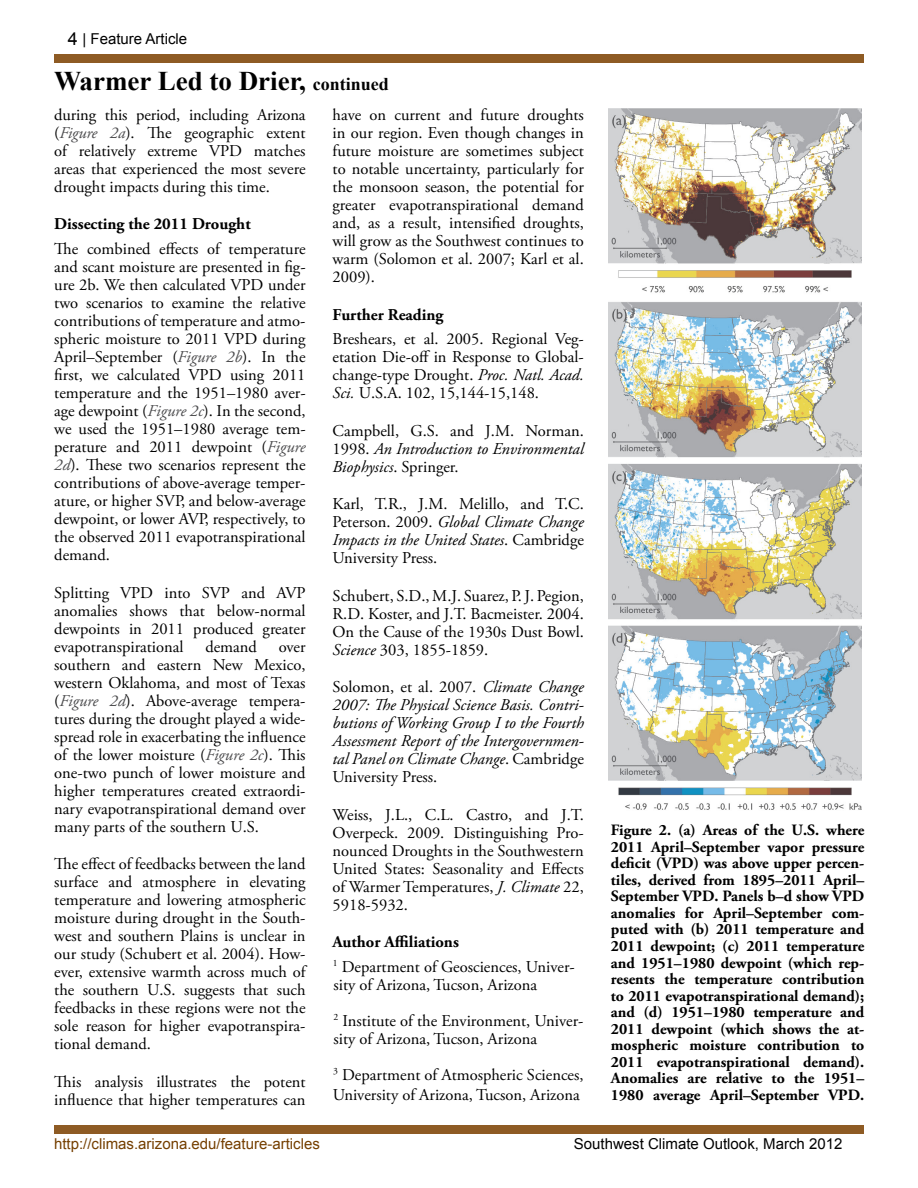
<style>
.page{position:relative;width:918px;height:1188px;background:#fff}
.page>*{position:absolute;margin:0;border:0;box-sizing:border-box;transform-origin:0 0}
.t1{font:700 27px "Times New Roman";color:#000}
.t2{font:16.5px/18px "Adobe Garamond Pro";color:#000;text-align:justify}
.t3{font:italic 16.5px/18px "Adobe Garamond Pro";color:#000;text-align:justify}
.t4{font:700 16.5px "Adobe Garamond Pro";color:#000}
.t5{font:700 15.75px/16.5px "Adobe Garamond Pro";color:#000;text-align:justify}
.t6{font:15px "Arial";color:#000}
.t7{font:15px "Arial";color:#753f00}
.s1{font-size:18px}
.s2{font-style:italic;color:#4d4d4f}
.s3{font-style:italic}
.s4{font-style:normal}
.s5{font-weight:700}
</style>
<div class="page">
<div style="left:54px;top:1125px;width:810px;height:9px;background:#8e5b24"></div>
<div style="left:54px;top:54px;width:810px;height:9px;background:#8e5b24"></div>
<img style="left:608px;top:108px;width:254px;height:702px">
<p class="t6" style="left:68px;top:29px;width:121px"><span class="s1">4</span> | Feature Article</p>
<h1 class="t1" style="left:54px;top:63px;width:336px">Warmer Led to Drier, <span class="s1">continued</span></h1>
<p class="t2" style="left:54px;top:106px;width:253px">during this period, including Arizona (<span class="s2">Figure 2a</span>). The geographic extent of relatively extreme VPD matches areas that experienced the most severe drought impacts during this time.</p>
<p class="t4" style="left:54px;top:215px;width:198px">Dissecting the 2011 Drought</p>
<p class="t2" style="left:54px;top:241px;width:253px">The combined effects of temperature and scant moisture are presented in fig&shy;ure 2b. We then calculated VPD under two scenarios to examine the relative contributions of temperature and atmo&shy;spheric moisture to 2011 VPD during April–September (<span class="s2">Figure 2b</span>). In the first, we calculated VPD using 2011 temperature and the 1951–1980 aver&shy;age dewpoint (<span class="s2">Figure 2c</span>). In the second, we used the 1951–1980 average tem&shy;perature and 2011 dewpoint (<span class="s2">Figure 2d</span>). These two scenarios represent the contributions of above-average temper&shy;ature, or higher SVP, and below-average dewpoint, or lower AVP, respectively, to the observed 2011 evapotranspirational demand.</p>
<p class="t2" style="left:54px;top:584px;width:253px">Splitting VPD into SVP and AVP anomalies shows that below-normal dewpoints in 2011 produced greater evapotranspirational</p>
<p class="t2" style="left:333px;top:106px;width:253px">have on current and future droughts in our region. Even though changes in future moisture are sometimes subject to notable uncertainty, particularly for the monsoon season, the potential for greater evapotranspirational demand and, as a result, intensified droughts, will grow as the Southwest continues to warm (Solomon et al. 2007; Karl et al.<br>2009).</p>
<p class="t4" style="left:333px;top:305px;width:112px">Further Reading</p>
<p class="t2" style="left:333px;top:331px;width:253px">Breshears, et al. 2005. Regional Veg&shy;etation Die-off in Response to Global&shy;change-type Drought. <span class="s3">Proc. Natl. Acad.<br>Sci.</span> U.S.A. 102, 15,144-15,148.</p>
<p class="t2" style="left:333px;top:422px;width:253px">Campbell, G.S. and J.M. Norman.<br>1998. <span class="s3">An Introduction to Environmental Biophysics</span>. Springer.</p>
<p class="t2" style="left:333px;top:496px;width:253px">Karl, T.R., J.M. Melillo, and T.C.<br>Peterson. 2009. <span class="s3">Global Climate Change Impacts in the United States</span>. Cambridge University Press.</p>
<p class="t2" style="left:333px;top:587px;width:253px">Schubert, S.D., M.J. Suarez, P. J. Pegion, R.D. Koster, and J.T. Bacmeister. 2004.<br>On the Cause of the 1930s Dust Bowl.<br><span class="s3">Science</span> 303, 1855-1859.</p>
<p class="t3" style="left:333px;top:679px;width:253px"><span class="s4">Solomon, et al. 2007.</span> Climate Change 2007: The Physical Science Basis. Contri&shy;butions of Working Group I to the Fourth Assessment Report of the Intergovernmen&shy;tal Panel on Climate Change<span class="s4">. Cambridge University Press.</span></p>
<p class="t2" style="left:333px;top:806px;width:253px">Weiss, J.L., C.L. Castro, and J.T.<br>Overpeck. 2009. Distinguishing Pro&shy;nounced Droughts in the Southwestern United States: Seasonality and Effects of Warmer Temperatures, <span class="s3">J. Climate</span> 22, 5918-5932.</p>
<p class="t2" style="left:333px;top:930px;width:244px;line-height:24.6px"><span class="s5">Author Affiliations<br></span><sup>1</sup> Department of Geosciences, Univer-</p>
<p class="t2" style="left:333px;top:967px;width:252px;line-height:36px">sity of Arizona, Tucson, Arizona<br><sup>2</sup> Institute of the Environment, Univer-</p>
<p class="t2" style="left:333px;top:1021px;width:252px;line-height:36px">sity of Arizona, Tucson, Arizona<br><sup>3</sup> Department of Atmospheric Sciences,</p>
<p class="t2" style="left:333px;top:1086px;width:249px">University of Arizona, Tucson, Arizona</p>
<p class="t2" style="left:205px;top:638px;width:53px">demand</p>
<p class="t2" style="left:54px;top:638px;width:253px;text-indent:224px">over southern and eastern New Mexico, western Oklahoma, and most of Texas (<span class="s2">Figure 2d</span>). Above-average tempera&shy;tures during the drought played a wide&shy;spread role in exacerbating the influence of the lower moisture (<span class="s2">Figure 2c</span>). This one-two punch of lower moisture and higher temperatures created extraordi&shy;nary evapotranspirational demand over many parts of the southern U.S.</p>
<p class="t2" style="left:54px;top:856px;width:253px">The effect of feedbacks between the land surface and atmosphere in elevating temperature and lowering atmospheric moisture during drought in the South&shy;west and southern Plains is unclear in our study (Schubert et al. 2004). How&shy;ever, extensive warmth across much of the southern U.S. suggests that such feedbacks in these regions were not the sole reason for higher evapotranspira&shy;tional demand.</p>
<p class="t2" style="left:54px;top:1073px;width:253px">This analysis illustrates the potent influence that higher temperatures can</p>
<p class="t5" style="left:611px;top:823px;width:255px">Figure 2. (a) Areas of the U.S. where 2011 April–September vapor pressure deficit (VPD) was above upper percen&shy;tiles, derived from 1895–2011 April– September VPD. Panels b–d show VPD anomalies for April–September com&shy;puted with (b) 2011 temperature and 2011 dewpoint; (c) 2011 temperature and 1951–1980 dewpoint (which rep&shy;resents the temperature contribution to 2011 evapotranspirational demand); and (d) 1951–1980 temperature and 2011 dewpoint (which shows the at&shy;mospheric moisture contribution to 2011 evapotranspirational demand).<br>Anomalies are relative to the 1951– 1980 average April–September VPD.</p>
<p class="t7" style="left:54px;top:1134px;width:267px">http://climas.arizona.edu/feature-articles</p>
<p class="t6" style="left:574px;top:1134px;width:270px">Southwest Climate Outlook, March 2012</p>
</div>
